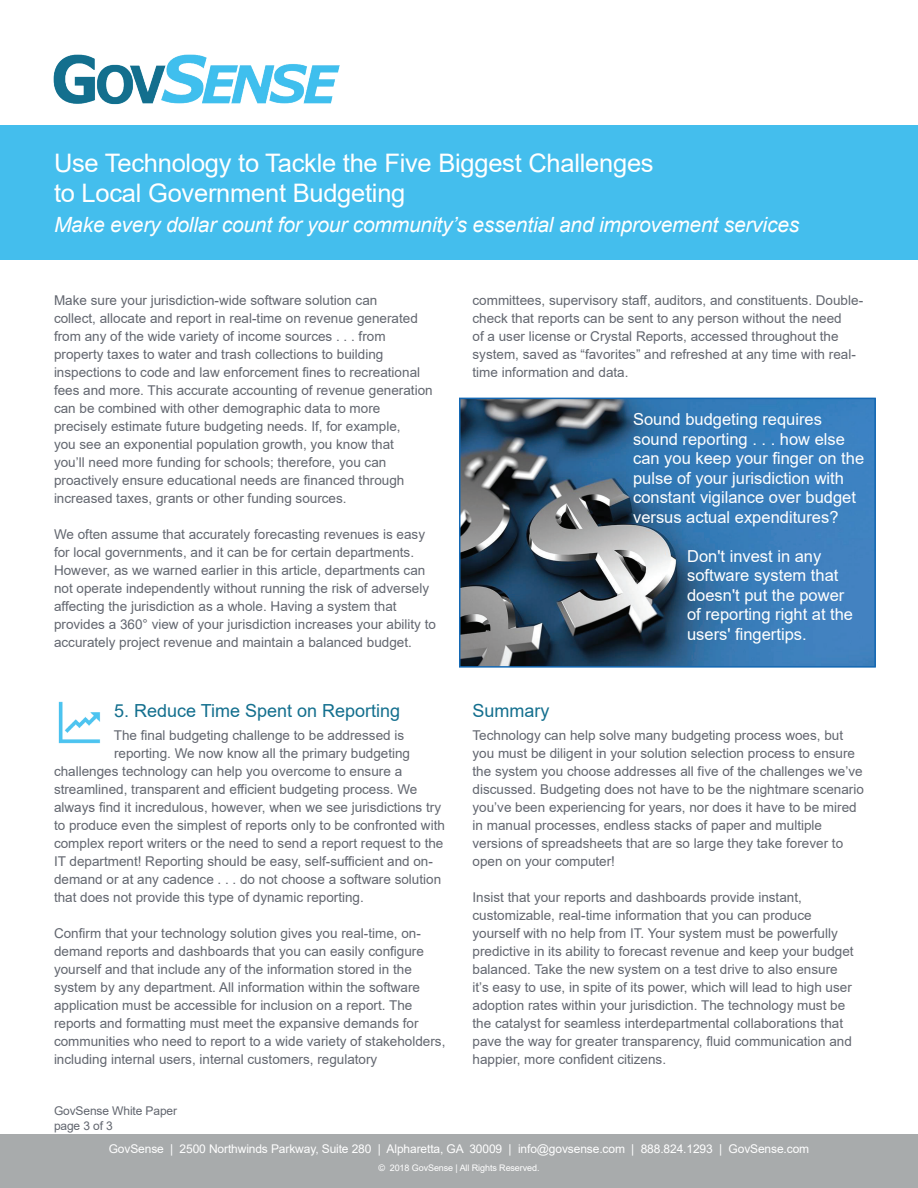
<style>
.page{position:relative;width:918px;height:1188px;background:#fff}
.page>*{position:absolute;margin:0;border:0;box-sizing:border-box;transform-origin:0 0}
.t1{font:25.5px/30px "Arial";letter-spacing:-.01em;color:#fff}
.t2{font:italic 21px "Arial";letter-spacing:-.01em;color:#fff}
.t3{font:18px "Arial";color:#136f8e}
.t4{font:16.5px/19.5px "Arial";color:#fff}
.t5{font:13.5px/18px "Arial";color:#62666f}
.t6{font:12px "Arial";letter-spacing:-.01em;color:#fff}
.t7{font:12px/14.4px "Arial";letter-spacing:-.01em;color:#62666f}
.t8{font:9px "Arial";letter-spacing:-.01em;color:#fff}
</style>
<div class="page">
<img style="left:462px;top:401px;width:411px;height:264px">
<div style="left:459px;top:398px;width:417px;height:270px;border:2px solid #1468b3"></div>
<img style="left:53px;top:54px;width:287px;height:51px">
<div style="left:0;top:1134px;width:918px;height:54px;background:#a8abac"></div>
<div style="left:0;top:125px;width:918px;height:135px;background:#44beed"></div>
<img style="left:58px;top:701px;width:43px;height:43px">
<h1 class="t1" style="left:54px;top:148px;width:601px">Use Technology to Tackle the Five Biggest Challenges to Local Government Budgeting</h1>
<h2 class="t2" style="left:54px;top:211px;width:747px">Make every dollar count for your community’s essential and improvement services</h2>
<p class="t5" style="left:54px;top:291px;width:380px">Make sure your jurisdiction-wide software solution can<br>collect, allocate and report in real-time on revenue generated from any of the wide variety of income sources . . . from property taxes to water and trash collections to building inspections to code and law enforcement fines to recreational fees and more. This accurate accounting of revenue generation can be combined with other demographic data to more precisely estimate future budgeting needs. If, for example,<br>you see an exponential population growth, you know that<br>you’ll need more funding for schools; therefore, you can proactively ensure educational needs are financed through increased taxes, grants or other funding sources.</p>
<p class="t5" style="left:54px;top:525px;width:384px">We often assume that accurately forecasting revenues is easy for local governments, and it can be for certain departments.<br>However, as we warned earlier in this article, departments can not operate independently without running the risk of adversely affecting the jurisdiction as a whole. Having a system that provides a 360° view of your jurisdiction increases your ability to accurately project revenue and maintain a balanced budget.</p>
<h3 class="t3" style="left:114px;top:698px;width:288px">5. Reduce Time Spent on Reporting</h3>
<p class="t5" style="left:114px;top:726px;width:292px">The final budgeting challenge to be addressed is</p>
<p class="t5" style="left:114px;top:744px;width:298px">reporting. We now know all the primary budgeting</p>
<p class="t5" style="left:54px;top:762px;width:350px">challenges technology can help you overcome to ensure a</p>
<p class="t5" style="left:54px;top:780px;width:365px">streamlined, transparent and efficient budgeting process. We</p>
<p class="t5" style="left:54px;top:798px;width:389px">always find it incredulous, however, when we see jurisdictions try</p>
<p class="t5" style="left:54px;top:816px;width:392px">to produce even the simplest of reports only to be confronted with</p>
<p class="t5" style="left:54px;top:834px;width:391px">complex report writers or the need to send a report request to the</p>
<p class="t5" style="left:54px;top:852px;width:380px">IT department! Reporting should be easy, self-sufficient and on-</p>
<p class="t5" style="left:54px;top:870px;width:389px">demand or at any cadence . . . do not choose a software solution</p>
<p class="t5" style="left:54px;top:888px;width:311px">that does not provide this type of dynamic reporting.</p>
<p class="t5" style="left:54px;top:924px;width:393px">Confirm that your technology solution gives you real-time, on&shy;demand reports and dashboards that you can easily configure yourself and that include any of the information stored in the system by any department. All information within the software application must be accessible for inclusion on a report. The reports and formatting must meet the expansive demands for communities who need to report to a wide variety of stakeholders, including internal users, internal customers, regulatory</p>
<p class="t5" style="left:472px;top:291px;width:392px">committees, supervisory staff, auditors, and constituents. Double&shy;check that reports can be sent to any person without the need<br>of a user license or Crystal Reports, accessed throughout the system, saved as “favorites” and refreshed at any time with real&shy;time information and data.</p>
<p class="t4" style="left:633px;top:410px;width:233px">Sound budgeting requires sound reporting . . . how else can you keep your finger on the pulse of your jurisdiction with constant vigilance over budget versus actual expenditures?</p>
<p class="t4" style="left:687px;top:546px;width:168px">Don't invest in any software system that doesn't put the power of reporting right at the users' fingertips.</p>
<h3 class="t3" style="left:472px;top:698px;width:79px">Summary</h3>
<p class="t5" style="left:472px;top:726px;width:393px">Technology can help solve many budgeting process woes, but you must be diligent in your solution selection process to ensure the system you choose addresses all five of the challenges we’ve discussed. Budgeting does not have to be the nightmare scenario you’ve been experiencing for years, nor does it have to be mired in manual processes, endless stacks of paper and multiple versions of spreadsheets that are so large they take forever to open on your computer!</p>
<p class="t5" style="left:472px;top:888px;width:383px">Insist that your reports and dashboards provide instant, customizable, real-time information that you can produce yourself with no help from IT. Your system must be powerfully predictive in its ability to forecast revenue and keep your budget balanced. Take the new system on a test drive to also ensure it’s easy to use, in spite of its power, which will lead to high user adoption rates within your jurisdiction. The technology must be the catalyst for seamless interdepartmental collaborations that pave the way for greater transparency, fluid communication and happier, more confident citizens.</p>
<p class="t7" style="left:54px;top:1104px;width:125px">GovSense White Paper page 3 of 3</p>
<p class="t6" style="left:109px;top:1141px;width:702px">GovSense | 2500 Northwinds Parkway, Suite 280 | Alpharetta, GA 30009 | info@govsense.com | 888.824.1293 | GovSense.com</p>
<p class="t8" style="left:378px;top:1162px;width:163px">© 2018 GovSense | All Rights Reserved.</p>
</div>
